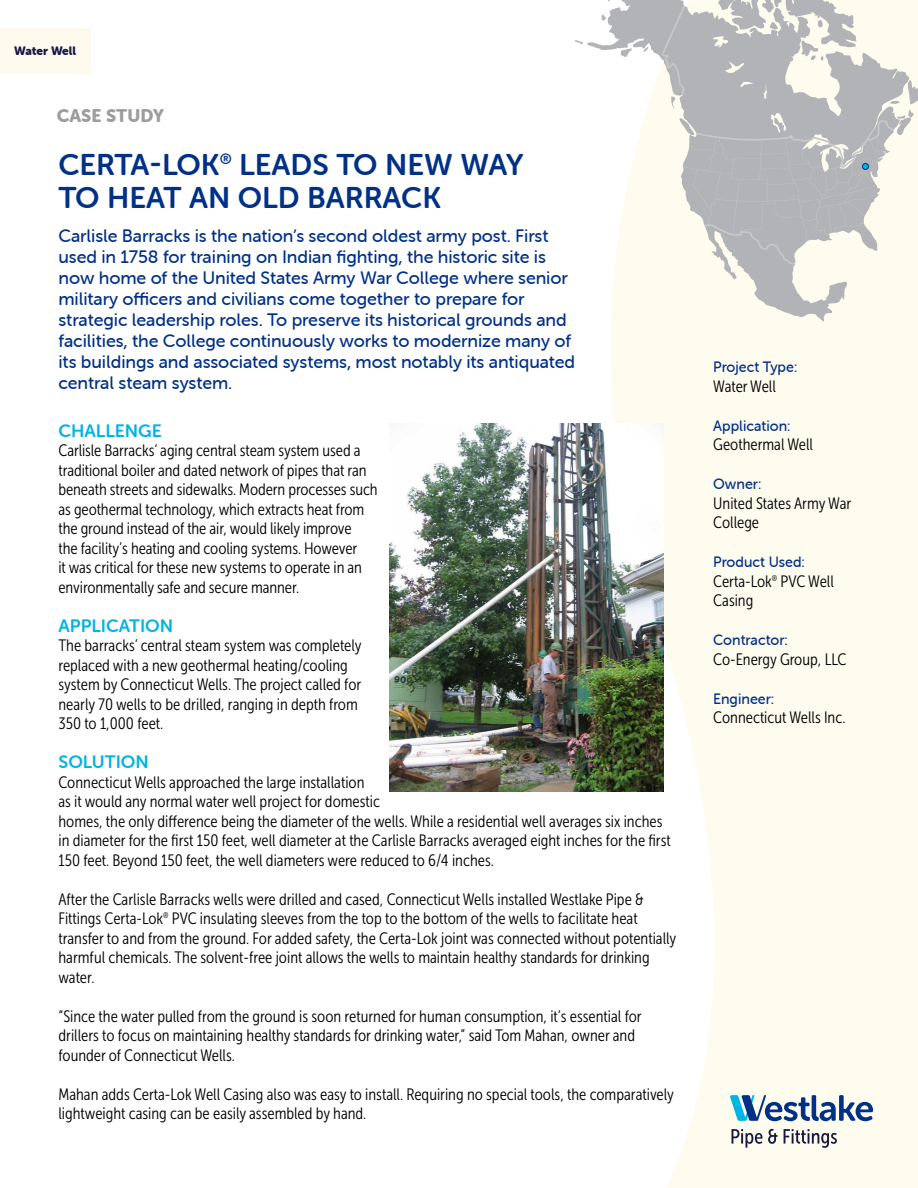
<style>
.page{position:relative;width:918px;height:1188px;background:#fff}
.page>*{position:absolute;margin:0;border:0;box-sizing:border-box;transform-origin:0 0}
.t1{font:30px/33px "Museo Sans Rounded 700";color:#003186}
.t2{font:18px/21px "Museo Sans Rounded 500";letter-spacing:-.005em;color:#003186}
.t3{font:18px "Museo Sans Rounded 700";color:#00b4e3}
.t4{font:18px "Museo Sans Rounded 900";color:#9d9d9f}
.Body{font:16.5px/19.5px "Museo Sans Cond 300";color:#000001}
.t5{font:15px "Museo Sans Rounded 500";color:#003186;scale:.96 1}
.t6{font:12px "Museo Sans Rounded 900";letter-spacing:-.005em;color:#171745}
</style>
<div class="page">
<svg style="left:611px;top:322px;width:307px;height:866px;fill:#fefbef"></svg>
<svg style="left:575px;top:0;width:343px;height:322px"></svg>
<svg style="left:662px;top:5px;width:23px;height:90px;background:#bcbdbe"></svg>
<svg style="left:730px;top:1095px;width:143px;height:26px"></svg>
<svg style="left:732px;top:1129px;width:30px;height:19px"></svg>
<svg style="left:768px;top:1129px;width:10px;height:15px"></svg>
<svg style="left:784px;top:1129px;width:53px;height:19px"></svg>
<div style="left:0;top:28px;width:91px;height:46px;background:#fefbee"></div>
<img style="left:390px;top:424px;width:273px;height:367px">
<svg style="left:634px;top:120px;width:260px;height:145px"></svg>
<div style="left:862px;top:163px;width:7px;height:7px;border:1px solid #003186;border-radius:50%"></div>
<p class="t6" style="left:14px;top:44px;width:64px">Water Well</p>
<p class="t4" style="left:57px;top:105px;width:108px">CASE STUDY</p>
<p class="t1" style="left:58px;top:148px;width:467px">CERTA-LOK<sup>®</sup> LEADS TO NEW WAY<br>TO HEAT AN OLD BARRACK</p>
<p class="t2" style="left:58px;top:226px;width:518px">Carlisle Barracks is the nation’s second oldest army post. First used in 1758 for training on Indian fighting, the historic site is now home of the United States Army War College where senior military officers and civilians come together to prepare for strategic leadership roles. To preserve its historical grounds and facilities, the College continuously works to modernize many of its buildings and associated systems, most notably its antiquated central steam system.</p>
<p class="t3" style="left:58px;top:420px;width:105px">CHALLENGE</p>
<p class="Body" style="left:58px;top:441px;width:321px">Carlisle Barracks’ aging central steam system used a traditional boiler and dated network of pipes that ran beneath streets and sidewalks. Modern processes such as geothermal technology, which extracts heat from the ground instead of the air, would likely improve<br>the facility’s heating and cooling systems. However<br>it was critical for these new systems to operate in an environmentally safe and secure manner.</p>
<p class="t3" style="left:58px;top:615px;width:116px">APPLICATION</p>
<p class="Body" style="left:58px;top:636px;width:305px">The barracks’ central steam system was completely replaced with a new geothermal heating/cooling system by Connecticut Wells. The project called for nearly 70 wells to be drilled, ranging in depth from 350 to 1,000 feet.</p>
<p class="t3" style="left:58px;top:752px;width:92px">SOLUTION</p>
<p class="Body" style="left:58px;top:772px;width:614px">Connecticut Wells approached the large installation<br>as it would any normal water well project for domestic<br>homes, the only difference being the diameter of the wells. While a residential well averages six inches in diameter for the first 150 feet, well diameter at the Carlisle Barracks averaged eight inches for the first 150 feet. Beyond 150 feet, the well diameters were reduced to 6/4 inches.</p>
<p class="Body" style="left:58px;top:889px;width:619px">After the Carlisle Barracks wells were drilled and cased, Connecticut Wells installed Westlake Pipe &amp; Fittings Certa-Lok<sup>®</sup> PVC insulating sleeves from the top to the bottom of the wells to facilitate heat transfer to and from the ground. For added safety, the Certa-Lok joint was connected without potentially harmful chemicals. The solvent-free joint allows the wells to maintain healthy standards for drinking water.</p>
<p class="Body" style="left:58px;top:1006px;width:585px">“Since the water pulled from the ground is soon returned for human consumption, it’s essential for drillers to focus on maintaining healthy standards for drinking water,” said Tom Mahan, owner and founder of Connecticut Wells.</p>
<p class="Body" style="left:58px;top:1084px;width:617px">Mahan adds Certa-Lok Well Casing also was easy to install. Requiring no special tools, the comparatively lightweight casing can be easily assembled by hand.</p>
<p class="t5" style="left:713px;top:359px;width:89px">Project Type:</p>
<p class="Body" style="left:713px;top:376px;width:64px">Water Well</p>
<p class="t5" style="left:713px;top:417px;width:82px">Application:</p>
<p class="Body" style="left:713px;top:435px;width:101px">Geothermal Well</p>
<p class="t5" style="left:713px;top:476px;width:52px">Owner:</p>
<p class="Body" style="left:713px;top:493px;width:140px">United States Army War<br>College</p>
<p class="t5" style="left:713px;top:554px;width:97px">Product Used:</p>
<p class="Body" style="left:713px;top:571px;width:122px">Certa-Lok<sup>®</sup> PVC Well<br>Casing</p>
<p class="t5" style="left:713px;top:632px;width:79px">Contractor:</p>
<p class="Body" style="left:713px;top:649px;width:135px">Co-Energy Group, LLC</p>
<p class="t5" style="left:713px;top:690px;width:65px">Engineer:</p>
<p class="Body" style="left:713px;top:708px;width:134px">Connecticut Wells Inc.</p>
</div>
